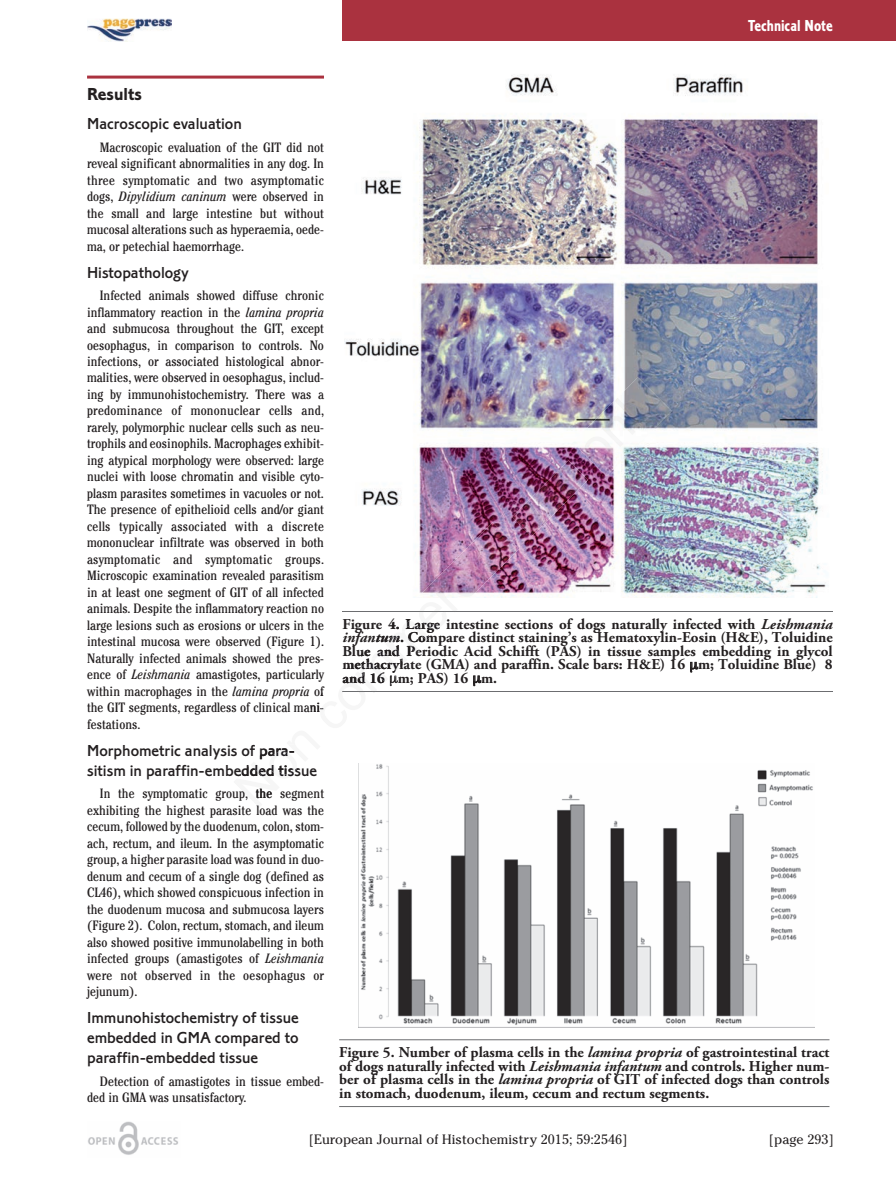
<style>
.page{position:relative;width:896px;height:1189px;background:#fff}
.page>*{position:absolute;margin:0;border:0;box-sizing:border-box;transform-origin:0 0}
.t1{font:18px "Corinthian Bold Plain";color:#231f20}
.t2{font:16.5px/20.1px "Corinthian Medium Plain";color:#231f20;text-align:justify}
.t3{font:16.5px "Corinthian Bold Condensed Plain";color:#fff}
.t4{font:700 15px/13.5px "Adobe Garamond Pro";color:#231f20;text-align:justify}
.t5{font:condensed 13.5px/16.5px "Cheltenham";color:#231f20;text-align:justify}
.t6{font:13.5px "Cheltenham";color:#231f20}
.s1{font-style:italic}
</style>
<div class="page">
<div style="left:342px;top:0;width:553px;height:41px;background:#aa323f"></div>
<img style="left:88px;top:1122px;width:90px;height:33px">
<img style="left:87px;top:18px;width:84px;height:24px">
<hr style="left:87px;top:76px;width:237px;height:3px;background:#aa323f">
<img style="left:344px;top:74px;width:483px;height:524px">
<hr style="left:342px;top:611px;width:490px;height:1px;background:#6c6d70">
<hr style="left:342px;top:691px;width:490px;height:1px;background:#6c6d70">
<img style="left:358px;top:763px;width:455px;height:264px">
<hr style="left:339px;top:1039px;width:490px;height:1px;background:#6c6d70">
<hr style="left:339px;top:1106px;width:490px;height:1px;background:#6c6d70">
<img style="left:417px;top:522px;width:102px;height:76px">
<img style="left:512px;top:460px;width:75px;height:76px">
<img style="left:572px;top:377px;width:99px;height:99px">
<svg style="left:690px;top:662px;width:8px;height:10px"></svg>
<svg style="left:473px;top:675px;width:8px;height:11px"></svg>
<svg style="left:361px;top:632px;width:57px;height:54px"></svg>
<p class="t3" style="left:747px;top:20px;width:86px">Technical Note</p>
<h1 class="t1" style="left:87px;top:88px;width:56px">Results</h1>
<p class="t2" style="left:87px;top:115px;width:156px">Macroscopic evaluation</p>
<p class="t5" style="left:87px;top:140px;width:238px;text-indent:13px">Macroscopic evaluation of the GIT did not reveal significant abnormalities in any dog. In three symptomatic and two asymptomatic dogs, <span class="s1">Dipylidium caninum</span> were observed in the small and large intestine but without mucosal alterations such as hyperaemia, oede&shy;ma, or petechial haemorrhage.</p>
<p class="t2" style="left:87px;top:264px;width:103px">Histopathology</p>
<p class="t5" style="left:87px;top:288px;width:238px;text-indent:13px">Infected animals showed diffuse chronic inflammatory reaction in the <span class="s1">lamina propria </span>and submucosa throughout the GIT, except oesophagus, in comparison to controls. No infections, or associated histological abnor&shy;malities, were observed in oesophagus, includ&shy;ing by immunohistochemistry. There was a predominance of mononuclear cells and, rarely, polymorphic nuclear cells such as neu&shy;trophils and eosinophils. Macrophages exhibit&shy;ing atypical morphology were observed: large nuclei with loose chromatin and visible cyto&shy;plasm parasites sometimes in vacuoles or not.<br>The presence of epithelioid cells and/or giant cells typically associated with a discrete mononuclear infiltrate was observed in both asymptomatic and symptomatic groups.<br>Microscopic examination revealed parasitism in at least one segment of GIT of all infected animals. Despite the inflammatory reaction no large lesions such as erosions or ulcers in the intestinal mucosa were observed (Figure 1).<br>Naturally infected animals showed the pres&shy;ence of <span class="s1">Leishmania</span> amastigotes, particularly within macrophages in the <span class="s1">lamina propria</span> of</p>
<p class="t5" style="left:87px;top:717px;width:55px">festations.</p>
<p class="t5" style="left:87px;top:700px;width:238px">the GIT segments, regardless of clinical mani-</p>
<p class="t2" style="left:87px;top:742px;width:231px">Morphometric analysis of para&shy;sitism in paraffin-embedded tissue</p>
<p class="t5" style="left:87px;top:786px;width:238px;text-align:right">In the symptomatic group, the segment exhibiting the highest parasite load was the</p>
<p class="t5" style="left:87px;top:819px;width:238px">cecum, followed by the duodenum, colon, stom&shy;ach, rectum, and ileum. In the asymptomatic group, a higher parasite load was found in duo&shy;denum and cecum of a single dog (defined as CL46), which showed conspicuous infection in the duodenum mucosa and submucosa layers (Figure 2). Colon, rectum, stomach, and ileum also showed positive immunolabelling in both infected groups (amastigotes of <span class="s1">Leishmania </span>were not observed in the oesophagus or jejunum).</p>
<p class="t2" style="left:87px;top:1009px;width:213px">Immunohistochemistry of tissue embedded in GMA compared to paraffin-embedded tissue</p>
<p class="t5" style="left:87px;top:1074px;width:238px;text-indent:13px">Detection of amastigotes in tissue embed&shy;ded in GMA was unsatisfactory.</p>
<p class="t4" style="left:342px;top:618px;width:491px">Figure 4. Large intestine sections of dogs naturally infected with <span class="s1">Leishmania</span></p>
<p class="t4" style="left:697px;top:659px;width:136px">m; Toluidine Blue) 8</p>
<p class="t4" style="left:397px;top:672px;width:101px">m; PAS) 16 m.</p>
<p class="t4" style="left:342px;top:632px;width:491px"><span class="s1">infantum</span>. Compare distinct staining’s as Hematoxylin-Eosin (H&amp;E), Toluidine</p>
<p class="t4" style="left:342px;top:672px;width:44px">and 16</p>
<p class="t4" style="left:342px;top:645px;width:491px">Blue and Periodic Acid Schifft (PAS) in tissue samples embedding in glycol</p>
<p class="t4" style="left:342px;top:659px;width:344px">methacrylate (GMA) and paraffin. Scale bars: H&amp;E) 16</p>
<p class="t4" style="left:339px;top:1047px;width:491px">Figure 5. Number of plasma cells in the <span class="s1">lamina propria</span> of gastrointestinal tract of dogs naturally infected with <span class="s1">Leishmania infantum</span> and controls. Higher num&shy;ber of plasma cells in the <span class="s1">lamina propria</span> of GIT of infected dogs than controls in stomach, duodenum, ileum, cecum and rectum segments.</p>
<p class="t6" style="left:309px;top:1131px;width:320px">[European Journal of Histochemistry 2015; 59:2546]</p>
<p class="t6" style="left:768px;top:1131px;width:66px">[page 293]</p>
</div>
